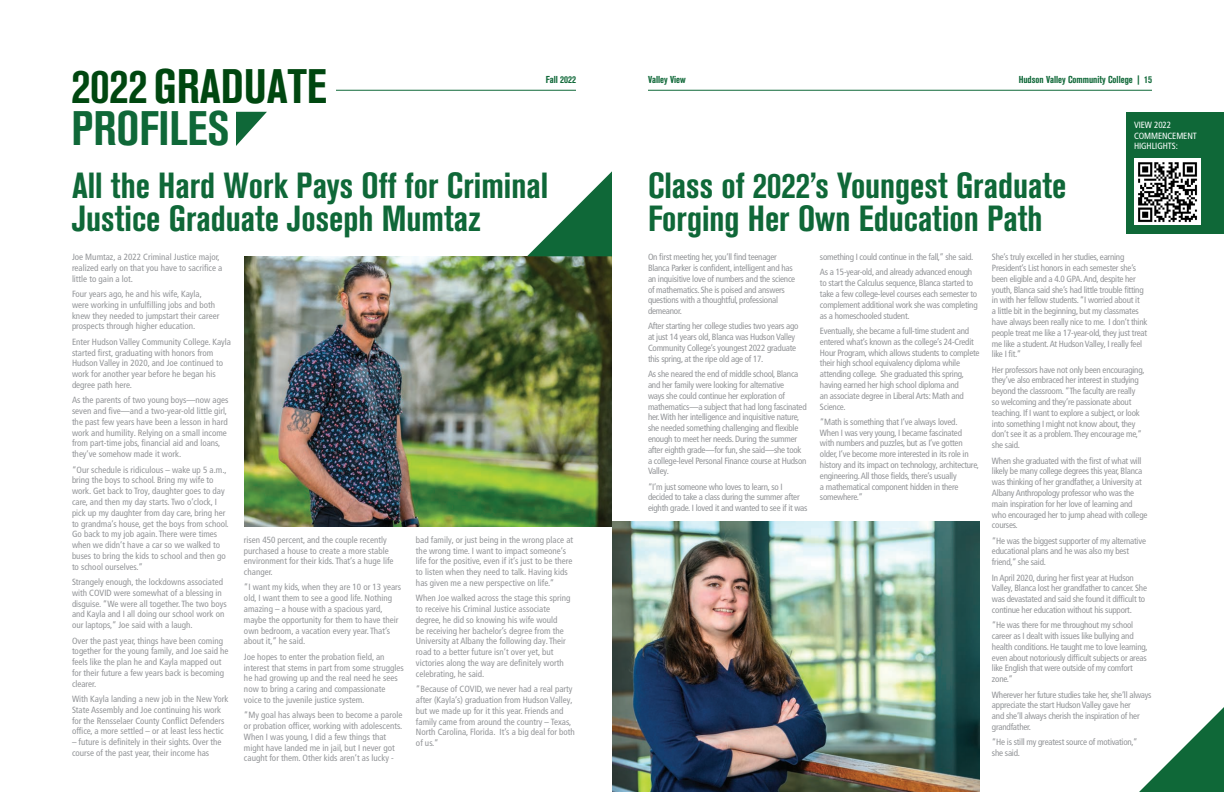
<style>
.page{position:relative;width:1224px;height:792px;background:#fff}
.page>*{position:absolute;margin:0;border:0;box-sizing:border-box;transform-origin:0 0}
.t1{font:48px/42px "Akzidenz Grotesk BQ Bd Cnd Alt";color:#004710}
._30_Green_Header{font:36px/33px "Akzidenz Grotesk BQ Bd Cnd Alt";color:#0f6838}
.t2{font:10px "Akzidenz Grotesk BQ Bd Cnd Alt";color:#0f6838}
._9_Gray_Body_Copy{font:condensed 9px/10.8px "Frutiger LT Pro";letter-spacing:-.025em;color:#939598}
._9_Gray_Body_Copy-2{font:condensed 9px/10.8px "Frutiger LT Pro";color:#939598}
._9_Gray_Body_Copy-3{font:condensed 9px/10.8px "Frutiger LT Pro";letter-spacing:-.01em;color:#fff}
.s1{color:#0f6838}
</style>
<div class="page">
<hr style="left:648px;top:90px;width:504px;height:1px;background:#0f6838">
<hr style="left:72px;top:90px;width:504px;height:1px;background:#0f6838">
<div style="left:62px;top:55px;width:274px;height:65px;background:#fff"></div>
<svg style="left:236px;top:112px;width:31px;height:34px"></svg>
<img style="left:244px;top:256px;width:368px;height:270px">
<svg style="left:527px;top:171px;width:85px;height:85px"></svg>
<img style="left:612px;top:522px;width:368px;height:270px">
<svg style="left:1139px;top:707px;width:85px;height:85px"></svg>
<div style="left:1126px;top:113px;width:98px;height:121px;background:#0f6838"></div>
<img style="left:1135px;top:159px;width:66px;height:66px">
<p class="t1" style="left:72px;top:65px;width:257px">2022 GRADUATE<br><span class="s1">PROFILES</span></p>
<p class="t2" style="left:72px;top:74px;width:135px">14 | Hudson Valley Community College</p>
<p class="t2" style="left:546px;top:74px;width:32px">Fall 2022</p>
<p class="t2" style="left:648px;top:74px;width:39px">Valley View</p>
<p class="t2" style="left:1019px;top:74px;width:135px">Hudson Valley Community College | 15</p>
<p class="_9_Gray_Body_Copy-3" style="left:1134px;top:119px;width:64px">VIEW 2022<br>COMMENCEMENT<br>HIGHLIGHTS:</p>
<p class="_30_Green_Header" style="left:72px;top:169px;width:478px">All the Hard Work Pays Off for Criminal<br>Justice Graduate Joseph Mumtaz</p>
<p class="_9_Gray_Body_Copy-2" style="left:72px;top:252px;width:152px">Joe Mumtaz, a 2022 Criminal Justice major, realized early on that you have to sacrifice a little to gain a lot.</p>
<p class="_9_Gray_Body_Copy-2" style="left:72px;top:289px;width:149px">Four years ago, he and his wife, Kayla, were working in unfulfilling jobs and both knew they needed to jumpstart their career prospects through higher education.</p>
<p class="_9_Gray_Body_Copy-2" style="left:72px;top:336px;width:161px">Enter Hudson Valley Community College. Kayla started first, graduating with honors from Hudson Valley in 2020, and Joe continued to work for another year before he began his degree path here.</p>
<p class="_9_Gray_Body_Copy-2" style="left:72px;top:395px;width:158px">As the parents of two young boys—now ages seven and five—and a two-year-old little girl, the past few years have been a lesson in hard work and humility. Relying on a small income from part-time jobs, financial aid and loans, they’ve somehow made it work.</p>
<p class="_9_Gray_Body_Copy-2" style="left:72px;top:464px;width:158px">“Our schedule is ridiculous – wake up 5 a.m., bring the boys to school. Bring my wife to work. Get back to Troy, daughter goes to day care, and then my day starts. Two o’clock, I pick up my daughter from day care, bring her to grandma’s house, get the boys from school.<br>Go back to my job again. There were times when we didn’t have a car so we walked to buses to bring the kids to school and then go to school ourselves.”</p>
<p class="_9_Gray_Body_Copy-2" style="left:72px;top:577px;width:156px">Strangely enough, the lockdowns associated with COVID were somewhat of a blessing in disguise. “We were all together. The two boys and Kayla and I all doing our school work on our laptops,” Joe said with a laugh.</p>
<p class="_9_Gray_Body_Copy-2" style="left:72px;top:635px;width:158px">Over the past year, things have been coming together for the young family, and Joe said he feels like the plan he and Kayla mapped out for their future a few years back is becoming clearer.</p>
<p class="_9_Gray_Body_Copy-2" style="left:72px;top:694px;width:158px">With Kayla landing a new job in the New York State Assembly and Joe continuing his work for the Rensselaer County Conflict Defenders office, a more settled – or at least less hectic</p>
<p class="_9_Gray_Body_Copy-2" style="left:72px;top:737px;width:151px">– future is definitely in their sights. Over the course of the past year, their income has</p>
<p class="_9_Gray_Body_Copy-2" style="left:416px;top:534px;width:159px">bad family, or just being in the wrong place at the wrong time. I want to impact someone’s life for the positive, even if it’s just to be there to listen when they need to talk. Having kids has given me a new perspective on life.”</p>
<p class="_9_Gray_Body_Copy-2" style="left:416px;top:593px;width:156px">When Joe walked across the stage this spring to receive his Criminal Justice associate degree, he did so knowing his wife would<br>be receiving her bachelor’s degree from the University at Albany the following day. Their road to a better future isn’t over yet, but victories along the way are definitely worth celebrating, he said.</p>
<p class="_9_Gray_Body_Copy-2" style="left:416px;top:684px;width:160px">“Because of COVID, we never had a real party after (Kayla’s) graduation from Hudson Valley, but we made up for it this year. Friends and family came from around the country – Texas, North Carolina, Florida. It’s a big deal for both of us.”</p>
<p class="_9_Gray_Body_Copy-2" style="left:244px;top:534px;width:151px">risen 450 percent, and the couple recently purchased a house to create a more stable environment for their kids. That’s a huge life changer.</p>
<p class="_9_Gray_Body_Copy-2" style="left:244px;top:582px;width:159px">“I want my kids, when they are 10 or 13 years old, I want them to see a good life. Nothing amazing – a house with a spacious yard, maybe the opportunity for them to have their own bedroom, a vacation every year. That’s about it,” he said.</p>
<p class="_9_Gray_Body_Copy-2" style="left:244px;top:651px;width:161px">Joe hopes to enter the probation field, an interest that stems in part from some struggles he had growing up and the real need he sees now to bring a caring and compassionate voice to the juvenile justice system.</p>
<p class="_9_Gray_Body_Copy-2" style="left:244px;top:710px;width:160px">“My goal has always been to become a parole or probation officer, working with adolescents.<br>When I was young, I did a few things that might have landed me in jail, but I never got caught for them. Other kids aren’t as lucky -</p>
<p class="_30_Green_Header" style="left:648px;top:169px;width:420px">Class of 2022’s Youngest Graduate<br>Forging Her Own Education Path</p>
<p class="_9_Gray_Body_Copy" style="left:648px;top:252px;width:149px">On first meeting her, you’ll find teenager Blanca Parker is confident, intelligent and has an inquisitive love of numbers and the science of mathematics. She is poised and answers questions with a thoughtful, professional demeanor.</p>
<p class="_9_Gray_Body_Copy" style="left:648px;top:321px;width:152px">After starting her college studies two years ago at just 14 years old, Blanca was Hudson Valley Community College’s youngest 2022 graduate this spring, at the ripe old age of 17.</p>
<p class="_9_Gray_Body_Copy" style="left:648px;top:369px;width:160px">As she neared the end of middle school, Blanca and her family were looking for alternative<br>ways she could continue her exploration of mathematics—a subject that had long fascinated her. With her intelligence and inquisitive nature, she needed something challenging and flexible enough to meet her needs. During the summer after eighth grade—for fun, she said—she took a college-level Personal Finance course at Hudson Valley.</p>
<p class="_9_Gray_Body_Copy" style="left:648px;top:481px;width:161px">“I’m just someone who loves to learn, so I decided to take a class during the summer after eighth grade. I loved it and wanted to see if it was</p>
<p class="_9_Gray_Body_Copy" style="left:820px;top:252px;width:155px">something I could continue in the fall,” she said.</p>
<p class="_9_Gray_Body_Copy" style="left:820px;top:267px;width:159px">As a 15-year-old, and already advanced enough to start the Calculus sequence, Blanca started to take a few college-level courses each semester to complement additional work she was completing as a homeschooled student.</p>
<p class="_9_Gray_Body_Copy" style="left:820px;top:326px;width:161px">Eventually, she became a full-time student and entered what’s known as the college’s 24-Credit Hour Program, which allows students to complete their high school equivalency diploma while attending college. She graduated this spring, having earned her high school diploma and<br>an associate degree in Liberal Arts: Math and Science.</p>
<p class="_9_Gray_Body_Copy" style="left:820px;top:416px;width:161px">“Math is something that I’ve always loved.<br>When I was very young, I became fascinated<br>with numbers and puzzles, but as I’ve gotten older, I’ve become more interested in its role in history and its impact on technology, architecture, engineering. All those fields, there’s usually<br>a mathematical component hidden in there somewhere.”</p>
<p class="_9_Gray_Body_Copy" style="left:992px;top:252px;width:157px">She’s truly excelled in her studies, earning President’s List honors in each semester she’s been eligible and a 4.0 GPA. And, despite her youth, Blanca said she’s had little trouble fitting in with her fellow students. “I worried about it<br>a little bit in the beginning, but my classmates have always been really nice to me. I don’t think people treat me like a 17-year-old, they just treat me like a student. At Hudson Valley, I really feel like I fit.”</p>
<p class="_9_Gray_Body_Copy" style="left:992px;top:364px;width:154px">Her professors have not only been encouraging, they’ve also embraced her interest in studying beyond the classroom. “The faculty are really so welcoming and they’re passionate about teaching. If I want to explore a subject, or look into something I might not know about, they don’t see it as a problem. They encourage me,” she said.</p>
<p class="_9_Gray_Body_Copy" style="left:992px;top:455px;width:157px">When she graduated with the first of what will likely be many college degrees this year, Blanca was thinking of her grandfather, a University at Albany Anthropology professor who was the main inspiration for her love of learning and who encouraged her to jump ahead with college courses.</p>
<p class="_9_Gray_Body_Copy" style="left:992px;top:535px;width:156px">“He was the biggest supporter of my alternative educational plans and he was also my best friend,” she said.</p>
<p class="_9_Gray_Body_Copy" style="left:992px;top:572px;width:157px">In April 2020, during her first year at Hudson Valley, Blanca lost her grandfather to cancer. She was devastated and said she found it difficult to continue her education without his support.</p>
<p class="_9_Gray_Body_Copy" style="left:992px;top:620px;width:157px">“He was there for me throughout my school career as I dealt with issues like bullying and health conditions. He taught me to love learning, even about notoriously difficult subjects or areas like English that were outside of my comfort zone.”</p>
<p class="_9_Gray_Body_Copy" style="left:992px;top:689px;width:161px">Wherever her future studies take her, she’ll always appreciate the start Hudson Valley gave her<br>and she’ll always cherish the inspiration of her grandfather.</p>
<p class="_9_Gray_Body_Copy" style="left:992px;top:737px;width:147px">“He is still my greatest source of motivation,” she said.</p>
</div>
